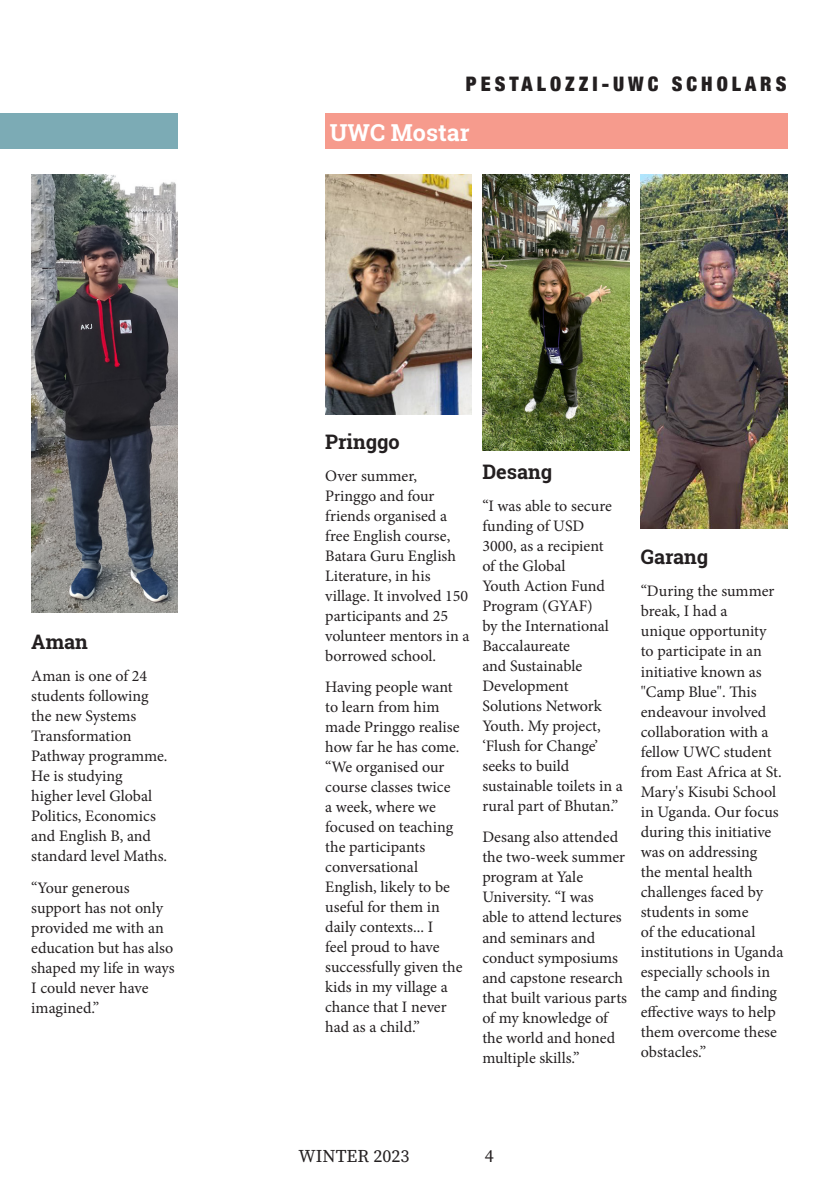
<style>
.page{position:relative;width:840px;height:1191px;background:#fff}
.page>*{position:absolute;margin:0;border:0;box-sizing:border-box;transform-origin:0 0}
.Headline_Text_-_Cent{font:700 23.4px "Roboto Slab";color:#fff}
.t1{font:700 20px "Roboto Slab";color:#231f20}
.Section_Header_-_Rig{font:900 condensed 20px "Helvetica Neue";letter-spacing:.2em;color:#231f20}
.t2{font:18px "Source Serif Variable";color:#231f20}
.t3{font:16px/20px "Minion Pro";letter-spacing:-.005em;color:#231f20}
</style>
<div class="page">
<img style="left:31px;top:174px;width:147px;height:438px">
<img style="left:325px;top:174px;width:146px;height:241px">
<img style="left:482px;top:174px;width:146px;height:276px">
<img style="left:640px;top:174px;width:146px;height:354px">
<div style="left:0;top:113px;width:178px;height:36px;background:#7cabb5"></div>
<div style="left:325px;top:113px;width:461px;height:36px;background:#f69b8d"></div>
<p class="t1" style="left:31px;top:628px;width:58px">Aman</p>
<p class="t3" style="left:31px;top:666px;width:138px">Aman is one of 24 students following the new Systems<br>Transformation<br>Pathway programme.<br>He is studying higher level Global<br>Politics, Economics and English B, and standard level Maths.</p>
<p class="t3" style="left:31px;top:877px;width:145px">“Your generous support has not only provided me with an education but has also shaped my life in ways<br>I could never have imagined.”</p>
<p class="Section_Header_-_Rig" style="left:465px;top:68px;width:322px">PESTALOZZI-UWC SCHOLARS</p>
<p class="Headline_Text_-_Cent" style="left:330px;top:117px;width:141px">UWC Mostar</p>
<p class="t1" style="left:325px;top:428px;width:76px">Pringgo</p>
<p class="t3" style="left:325px;top:465px;width:146px">Over summer,<br>Pringgo and four friends organised a free English course,<br>Batara Guru English<br>Literature, in his village. It involved 150 participants and 25 volunteer mentors in a borrowed school.</p>
<p class="t3" style="left:325px;top:677px;width:139px">Having people want to learn from him made Pringgo realise how far he has come. “We organised our course classes twice<br>a week, where we focused on teaching the participants conversational<br>English, likely to be useful for them in daily contexts... I<br>feel proud to have successfully given the kids in my village a chance that I never had as a child.”</p>
<p class="t1" style="left:482px;top:458px;width:71px">Desang</p>
<p class="t3" style="left:482px;top:496px;width:142px">“I was able to secure funding of USD<br>3000, as a recipient<br>of the Global<br>Youth Action Fund<br>Program (GYAF)<br>by the International<br>Baccalaureate<br>and Sustainable<br>Development<br>Solutions Network<br>Youth. My project, ‘Flush for Change’ seeks to build sustainable toilets in a rural part of Bhutan.”</p>
<p class="t3" style="left:482px;top:827px;width:146px">Desang also attended the two-week summer program at Yale<br>University. “I was<br>able to attend lectures and seminars and conduct symposiums and capstone research that built various parts of my knowledge of the world and honed multiple skills.”</p>
<p class="t1" style="left:640px;top:543px;width:69px">Garang</p>
<p class="t3" style="left:640px;top:581px;width:144px">“During the summer break, I had a<br>unique opportunity to participate in an initiative known as "Camp Blue". This endeavour involved collaboration with a fellow UWC student from East Africa at St.<br>Mary's Kisubi School in Uganda. Our focus during this initiative was on addressing<br>the mental health challenges faced by students in some<br>of the educational institutions in Uganda especially schools in the camp and finding effective ways to help them overcome these obstacles.”</p>
<p class="t2" style="left:298px;top:1143px;width:112px">WINTER 2023</p>
<p class="t2" style="left:484px;top:1143px;width:10px">4</p>
</div>
